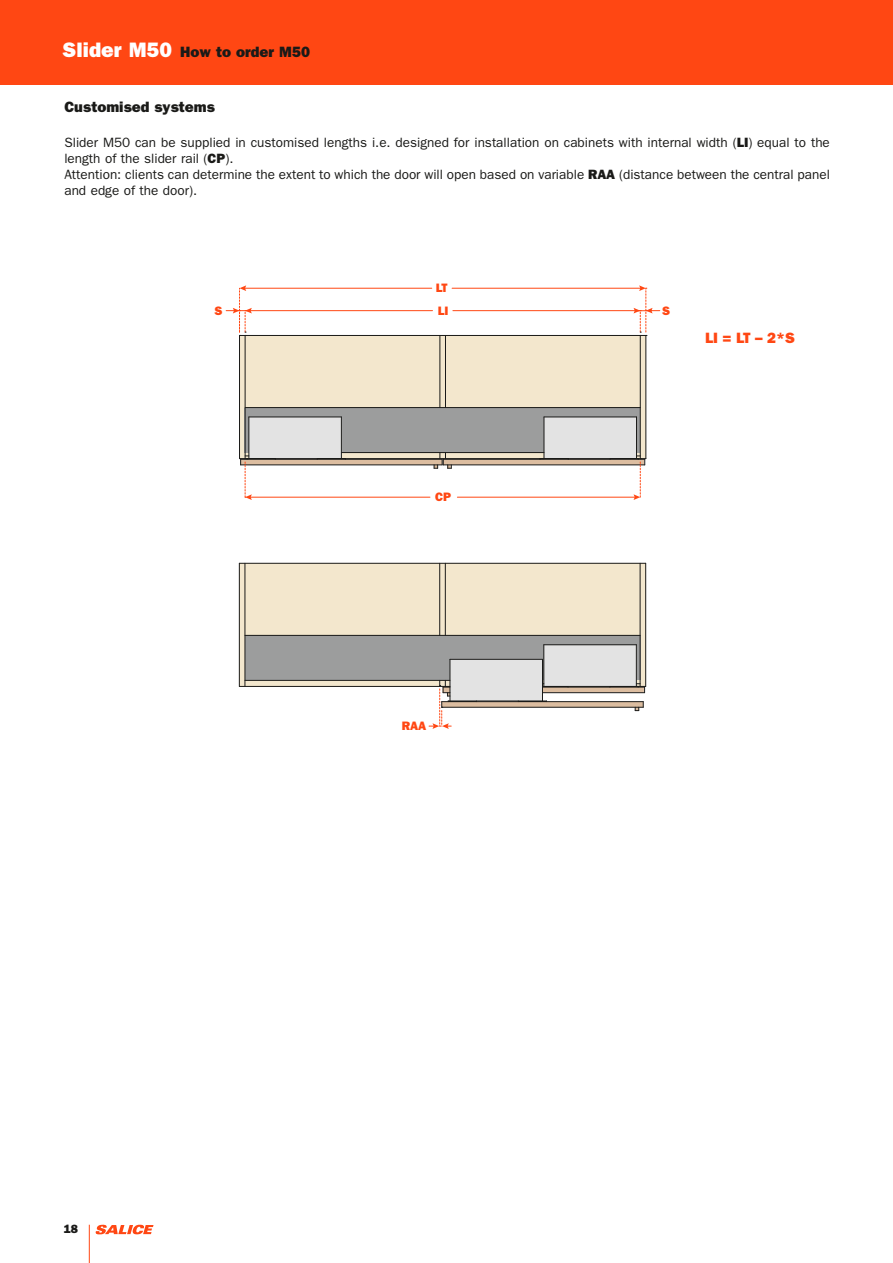
<style>
.page{position:relative;width:893px;height:1263px;background:#fff}
.page>*{position:absolute;margin:0;border:0;box-sizing:border-box;transform-origin:0 0}
.t1{font:21px "ITC Franklin Gothic Std Hvy";color:#fff}
.t2{font:15px "ITC Franklin Gothic Std Hvy";color:#1a1a18}
.t3{font:15px "ITC Franklin Gothic Std Hvy";color:#ff4713}
.t4{font:13.5px/16.2px "ITC Franklin Gothic Std";color:#1a1a18}
.t5{font:12.3px "ITC Franklin Gothic Std Hvy";color:#ff4713}
.t6{font:12px "ITC Franklin Gothic Std Hvy";color:#1a1a18}
.s1{font-family:"ITC Franklin Gothic Std Hvy"}
</style>
<div class="page">
<div style="left:0;top:0;width:893px;height:85px;background:#ff4713"></div>
<div style="left:239px;top:563px;width:407px;height:123px;background:#f3e7cd"></div>
<div style="left:245px;top:635px;width:395px;height:45px;background:#9c9d9d"></div>
<div style="left:544px;top:645px;width:92px;height:40px;background:#e3e3e3"></div>
<div style="left:450px;top:659px;width:92px;height:42px;background:#e3e3e3"></div>
<hr style="left:239px;top:563px;width:407px;height:1px;background:#1a1a18">
<hr style="left:239px;top:686px;width:211px;height:1px;background:#1a1a18">
<hr style="left:245px;top:563px;width:1px;height:123px;background:#1a1a18">
<hr style="left:450px;top:659px;width:1px;height:42px;background:#1a1a18">
<hr style="left:239px;top:563px;width:1px;height:123px;background:#1a1a18">
<hr style="left:439px;top:563px;width:1px;height:72px;background:#1a1a18">
<hr style="left:445px;top:563px;width:1px;height:72px;background:#1a1a18">
<hr style="left:640px;top:563px;width:1px;height:123px;background:#1a1a18">
<hr style="left:645px;top:563px;width:1px;height:123px;background:#1a1a18">
<hr style="left:542px;top:659px;width:1px;height:42px;background:#1a1a18">
<hr style="left:544px;top:644px;width:92px;height:1px;background:#1a1a18">
<hr style="left:636px;top:645px;width:1px;height:41px;background:#1a1a18">
<hr style="left:543px;top:645px;width:1px;height:41px;background:#1a1a18">
<hr style="left:450px;top:659px;width:92px;height:1px;background:#1a1a18">
<hr style="left:245px;top:680px;width:205px;height:1px;background:#1a1a18">
<svg style="left:429px;top:680px;width:217px;height:49px"></svg>
<hr style="left:245px;top:635px;width:395px;height:1px;background:#1a1a18">
<div style="left:239px;top:335px;width:407px;height:124px;background:#f3e7cd"></div>
<div style="left:245px;top:408px;width:395px;height:45px;background:#9c9d9d"></div>
<div style="left:249px;top:417px;width:92px;height:42px;background:#e3e3e3"></div>
<div style="left:544px;top:417px;width:92px;height:42px;background:#e3e3e3"></div>
<hr style="left:239px;top:335px;width:407px;height:1px;background:#1a1a18">
<hr style="left:341px;top:452px;width:203px;height:1px;background:#1a1a18">
<hr style="left:245px;top:407px;width:395px;height:1px;background:#1a1a18">
<hr style="left:249px;top:417px;width:92px;height:1px;background:#1a1a18">
<hr style="left:245px;top:335px;width:1px;height:124px;background:#1a1a18">
<hr style="left:248px;top:417px;width:1px;height:42px;background:#1a1a18">
<hr style="left:239px;top:335px;width:1px;height:124px;background:#1a1a18">
<hr style="left:640px;top:335px;width:1px;height:124px;background:#1a1a18">
<hr style="left:645px;top:335px;width:1px;height:124px;background:#1a1a18">
<hr style="left:244px;top:288px;width:188px;height:1px;background:#ff4713">
<hr style="left:452px;top:288px;width:189px;height:1px;background:#ff4713">
<hr style="left:341px;top:417px;width:1px;height:42px;background:#1a1a18">
<hr style="left:439px;top:335px;width:1px;height:73px;background:#1a1a18">
<hr style="left:445px;top:335px;width:1px;height:73px;background:#1a1a18">
<hr style="left:544px;top:417px;width:92px;height:1px;background:#1a1a18">
<hr style="left:636px;top:417px;width:1px;height:42px;background:#1a1a18">
<hr style="left:544px;top:417px;width:1px;height:42px;background:#1a1a18">
<hr style="left:250px;top:310px;width:182px;height:1px;background:#ff4713">
<hr style="left:453px;top:310px;width:183px;height:1px;background:#ff4713">
<svg style="left:239px;top:453px;width:407px;height:47px"></svg>
<svg style="left:633px;top:285px;width:27px;height:51px"></svg>
<svg style="left:226px;top:285px;width:26px;height:50px"></svg>
<hr style="left:89px;top:1225px;width:1px;height:38px;background:#ff4713">
<svg style="left:96px;top:1225px;width:58px;height:9px"></svg>
<h1 class="t1" style="left:63px;top:37px;width:111px">Slider M50</h1>
<p class="t2" style="left:180px;top:43px;width:131px">How to order M50</p>
<p class="t2" style="left:64px;top:98px;width:152px">Customised systems</p>
<p class="t4" style="left:64px;top:134px;width:767px">Slider M50 can be supplied in customised lengths i.e. designed for installation on cabinets with internal width (<span class="s1">LI</span>) equal to the length of the slider rail (<span class="s1">CP</span>).<br>Attention: clients can determine the extent to which the door will open based on variable <span class="s1">RAA</span> (distance between the central panel and edge of the door).</p>
<p class="t5" style="left:436px;top:281px;width:13px">LT</p>
<p class="t5" style="left:214px;top:303px;width:10px">S</p>
<p class="t5" style="left:662px;top:303px;width:10px">S</p>
<p class="t5" style="left:438px;top:303px;width:12px">LI</p>
<p class="t3" style="left:705px;top:329px;width:91px">LI = LT – 2*S</p>
<p class="t5" style="left:435px;top:490px;width:18px">CP</p>
<p class="t5" style="left:402px;top:719px;width:26px">RAA</p>
<p class="t6" style="left:64px;top:1222px;width:16px">18</p>
</div>
